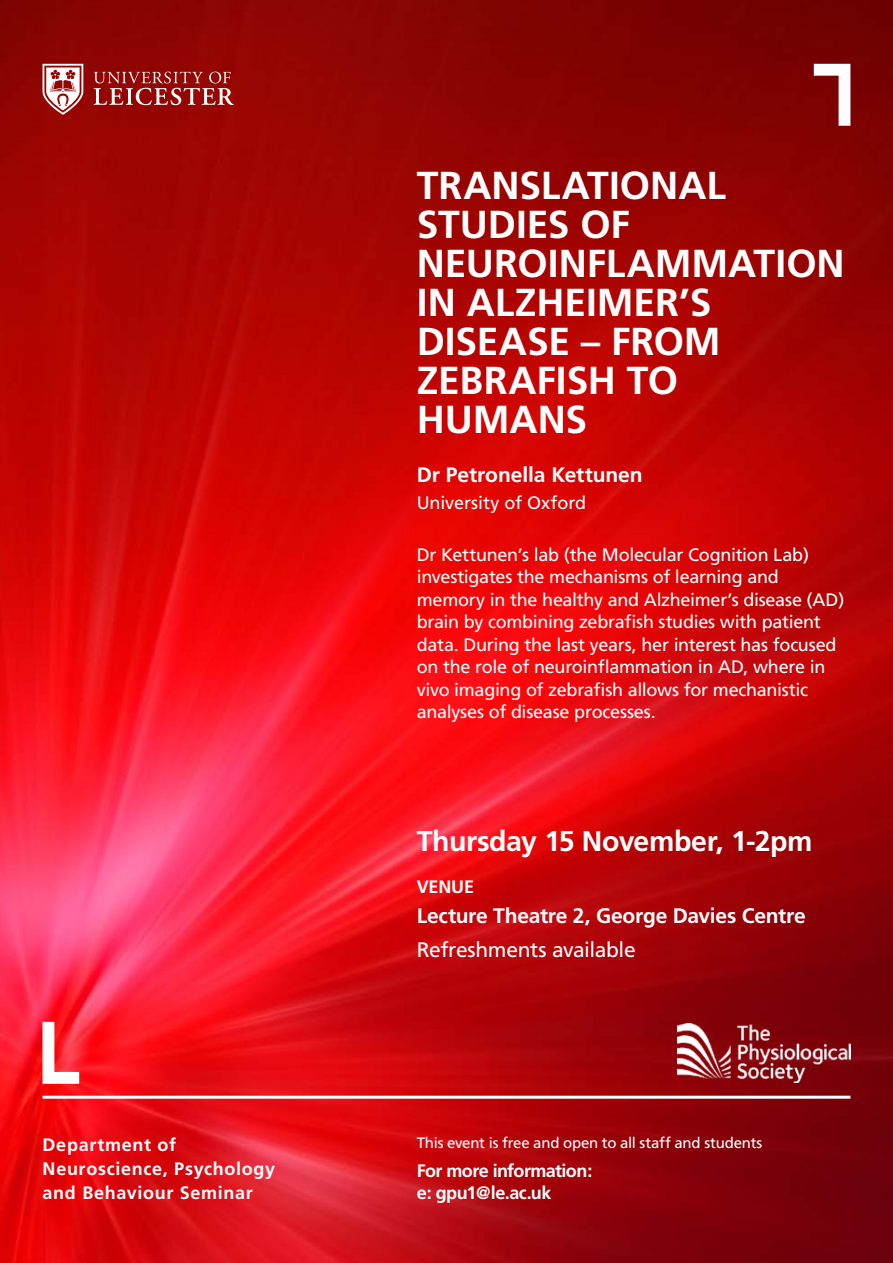
<style>
.page{position:relative;width:893px;height:1263px;background:#fff}
.page>*{position:absolute;margin:0;border:0;box-sizing:border-box;transform-origin:0 0}
.t1{font:700 39px/39px "Frutiger";letter-spacing:-.005em;color:#fff}
.t2{font:700 28.5px "Frutiger";letter-spacing:-.015em;color:#fff}
.t3{font:700 21px "Frutiger";letter-spacing:-.01em;color:#fff}
.t4{font:21px "Frutiger";letter-spacing:-.015em;color:#fff}
.t5{font:18px/22.5px "Frutiger";letter-spacing:-.015em;color:#fff}
.t6{font:700 18px/24px "Frutiger";letter-spacing:.035em;color:#fff}
.t7{font:700 18px/22.5px "Frutiger";letter-spacing:-.035em;color:#fff}
.t8{font:15px "Frutiger";letter-spacing:-.015em;color:#fff}
</style>
<div class="page">
<img style="left:0;top:0;width:893px;height:1263px">
<svg style="left:43px;top:64px;width:40px;height:51px"></svg>
<svg style="left:94px;top:72px;width:140px;height:33px;background:#ac3e3b"></svg>
<svg style="left:814px;top:64px;width:36px;height:62px"></svg>
<svg style="left:43px;top:1022px;width:36px;height:62px"></svg>
<hr style="left:43px;top:1096px;width:807px;height:3px;background:#fff">
<img style="left:677px;top:1023px;width:173px;height:60px">
<h1 class="t1" style="left:417px;top:166px;width:430px">TRANSLATIONAL<br>STUDIES OF<br>NEUROINFLAMMATION<br>IN ALZHEIMER’S<br>DISEASE – FROM<br>ZEBRAFISH TO<br>HUMANS</h1>
<p class="t3" style="left:417px;top:462px;width:227px">Dr Petronella Kettunen</p>
<p class="t5" style="left:417px;top:491px;width:171px">University of Oxford</p>
<p class="t5" style="left:417px;top:543px;width:429px">Dr Kettunen’s lab (the Molecular Cognition Lab) investigates the mechanisms of learning and memory in the healthy and Alzheimer’s disease (AD) brain by combining zebrafish studies with patient data. During the last years, her interest has focused on the role of neuroinflammation in AD, where in vivo imaging of zebrafish allows for mechanistic analyses of disease processes.</p>
<h2 class="t2" style="left:417px;top:824px;width:397px">Thursday 15 November, 1-2pm</h2>
<p class="t6" style="left:417px;top:875px;width:59px">VENUE</p>
<p class="t3" style="left:417px;top:903px;width:390px">Lecture Theatre 2, George Davies Centre</p>
<p class="t4" style="left:417px;top:937px;width:221px">Refreshments available</p>
<p class="t6" style="left:43px;top:1133px;width:234px">Department of<br>Neuroscience, Psychology and Behaviour Seminar</p>
<p class="t8" style="left:417px;top:1134px;width:347px">This event is free and open to all staff and students</p>
<p class="t7" style="left:417px;top:1159px;width:177px">For more information: e: gpu1@le.ac.uk</p>
</div>
